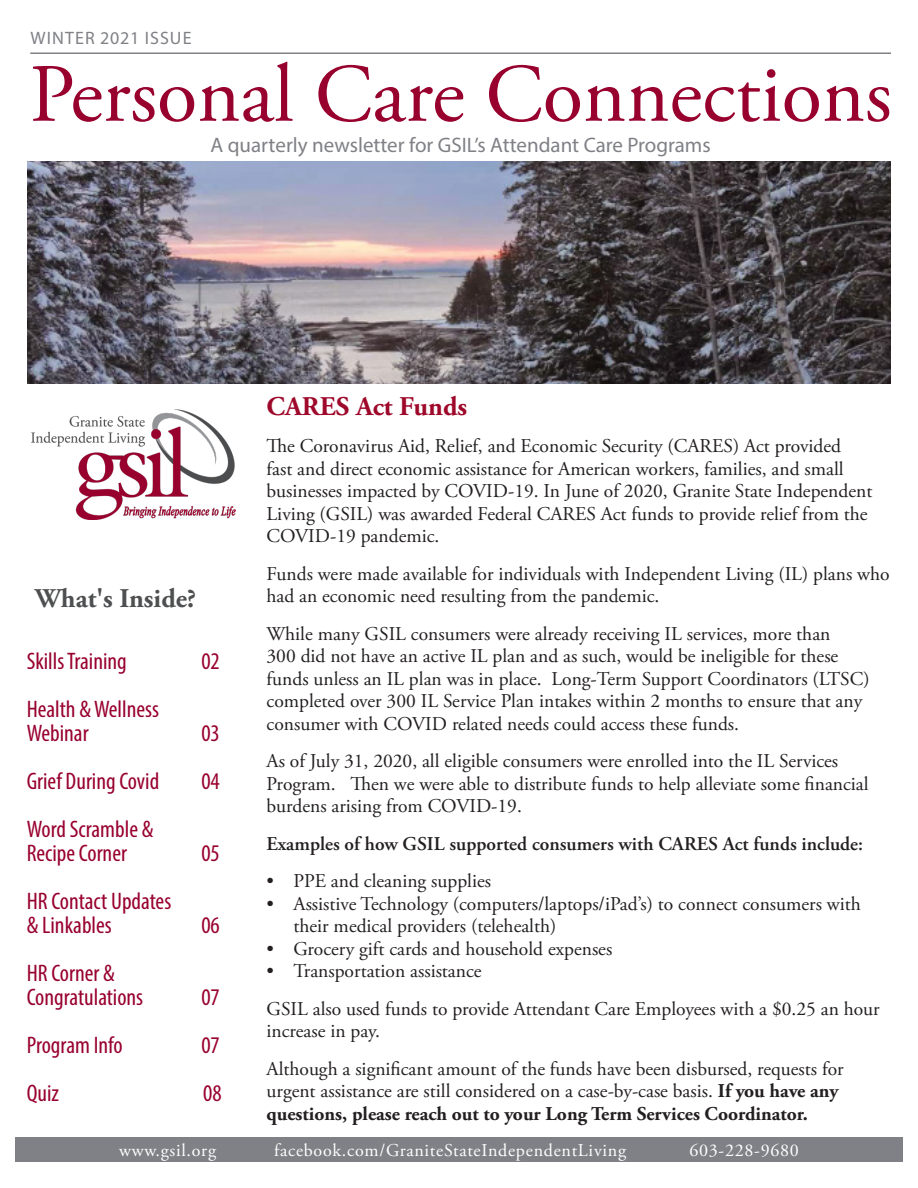
<style>
.page{position:relative;width:918px;height:1188px;background:#fff}
.page>*{position:absolute;margin:0;border:0;box-sizing:border-box;transform-origin:0 0}
.t1{font:82.5px "Adobe Garamond Pro";color:#98012e}
.t2{font:700 27px "Adobe Garamond Pro";color:#4e4f50}
.t3{font:700 27px "Adobe Garamond Pro";color:#9e082a}
.t4{font:condensed 24px/24px "Myriad Pro";color:#98012e}
.t5{font:21px "Myriad Pro";color:#808186}
.t6{font:19.5px/22.5px "Adobe Garamond Pro";color:#231f20}
.t7{font:600 19.5px "Adobe Garamond Pro";color:#231f20}
.t8{font:18px "Adobe Garamond Pro";letter-spacing:.04em;color:#fff}
.t9{font:18px "Myriad Pro";letter-spacing:.06em;color:#808186}
.s1{font-weight:700}
</style>
<div class="page">
<img style="left:27px;top:161px;width:864px;height:222px">
<hr style="left:30px;top:52px;width:861px;height:2px;background:#808186">
<div style="left:15px;top:1137px;width:888px;height:24px;background:#808186"></div>
<img style="left:31px;top:409px;width:204px;height:110px">
<p class="t9" style="left:30px;top:27px;width:163px">WINTER 2021 ISSUE</p>
<p class="t1" style="left:30px;top:45px;width:864px">Personal Care Connections</p>
<p class="t5" style="left:210px;top:132px;width:502px">A quarterly newsletter for GSIL’s Attendant Care Programs</p>
<p class="t2" style="left:35px;top:582px;width:163px">What's Inside?</p>
<p class="t4" style="left:27px;top:649px;width:102px">Skills Training</p>
<p class="t4" style="left:27px;top:697px;width:134px">Health &amp; Wellness<br>Webinar</p>
<p class="t4" style="left:27px;top:769px;width:134px">Grief During Covid</p>
<p class="t4" style="left:27px;top:817px;width:128px">Word Scramble &amp;<br>Recipe Corner</p>
<p class="t4" style="left:27px;top:889px;width:146px">HR Contact Updates &amp; Linkables</p>
<p class="t4" style="left:27px;top:961px;width:118px">HR Corner &amp;<br>Congratulations</p>
<p class="t4" style="left:27px;top:1033px;width:98px">Program Info</p>
<p class="t4" style="left:27px;top:1081px;width:34px">Quiz</p>
<p class="t4" style="left:201px;top:649px;width:20px">02</p>
<p class="t4" style="left:201px;top:721px;width:20px">03</p>
<p class="t4" style="left:201px;top:769px;width:20px">04</p>
<p class="t4" style="left:201px;top:841px;width:20px">05</p>
<p class="t4" style="left:201px;top:913px;width:20px">06</p>
<p class="t4" style="left:201px;top:985px;width:20px">07</p>
<p class="t4" style="left:201px;top:1033px;width:20px">07</p>
<p class="t4" style="left:203px;top:1081px;width:20px">08</p>
<p class="t3" style="left:267px;top:391px;width:202px">CARES Act Funds</p>
<p class="t6" style="left:267px;top:436px;width:607px">The Coronavirus Aid, Relief, and Economic Security (CARES) Act provided<br>fast and direct economic assistance for American workers, families, and small businesses impacted by COVID-19. In June of 2020, Granite State Independent Living (GSIL) was awarded Federal CARES Act funds to provide relief from the COVID-19 pandemic.</p>
<p class="t6" style="left:267px;top:563px;width:625px">Funds were made available for individuals with Independent Living (IL) plans who had an economic need resulting from the pandemic.</p>
<p class="t6" style="left:267px;top:623px;width:605px">While many GSIL consumers were already receiving IL services, more than<br>300 did not have an active IL plan and as such, would be ineligible for these funds unless an IL plan was in place. Long-Term Support Coordinators (LTSC) completed over 300 IL Service Plan intakes within 2 months to ensure that any consumer with COVID related needs could access these funds.</p>
<p class="t6" style="left:267px;top:751px;width:604px">As of July 31, 2020, all eligible consumers were enrolled into the IL Services<br>Program. Then we were able to distribute funds to help alleviate some financial burdens arising from COVID-19.</p>
<p class="t7" style="left:267px;top:832px;width:598px">Examples of how GSIL supported consumers with CARES Act funds include:</p>
<p class="t6" style="left:267px;top:871px;width:226px">• PPE and cleaning supplies</p>
<p class="t6" style="left:294px;top:893px;width:569px;text-indent:-27px">• Assistive Technology (computers/laptops/iPad’s) to connect consumers with their medical providers (telehealth)</p>
<p class="t6" style="left:267px;top:938px;width:347px">• Grocery gift cards and household expenses</p>
<p class="t6" style="left:267px;top:961px;width:217px">• Transportation assistance</p>
<p class="t6" style="left:267px;top:998px;width:615px">GSIL also used funds to provide Attendant Care Employees with a $0.25 an hour increase in pay.</p>
<p class="t6" style="left:267px;top:1058px;width:579px">Although a significant amount of the funds have been disbursed, requests for urgent assistance are still considered on a case-by-case basis. <span class="s1">If you have any questions, please reach out to your Long Term Services Coordinator.</span></p>
<p class="t8" style="left:119px;top:1139px;width:98px">www.gsil.org</p>
<p class="t8" style="left:274px;top:1139px;width:353px">facebook.com/GraniteStateIndependentLiving</p>
<p class="t8" style="left:689px;top:1139px;width:111px">603-228-9680</p>
</div>
